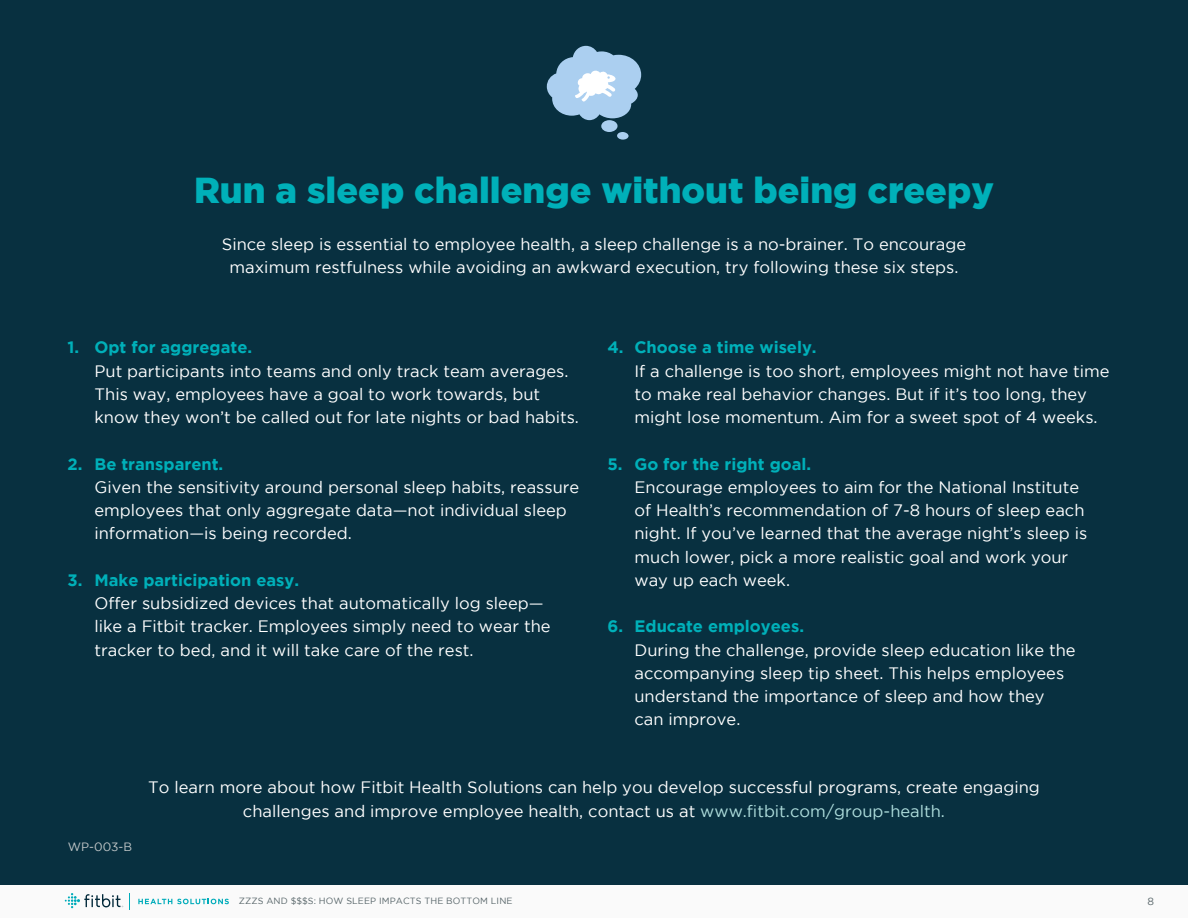
<style>
.page{position:relative;width:1188px;height:918px;background:#fff}
.page>*{position:absolute;margin:0;border:0;box-sizing:border-box;transform-origin:0 0}
.t1{font:900 36px "Gotham";color:#00b0b9}
.t2{font:16.5px/23.2px "Gotham";color:#fff}
.t3{font:700 16.5px "Gotham";color:#00b0b9}
.t4{font:12px "Gotham";color:#c3c8c9}
.t5{font:10.5px "Gotham";color:#576569}
.t6{font:9px "Gotham";letter-spacing:.015em;color:#576569}
.s1{color:#afdedd}
</style>
<div class="page">
<div style="left:0;top:884px;width:1188px;height:34px;background:#fafafa"></div>
<svg style="left:138px;top:899px;width:91px;height:5px"></svg>
<svg style="left:65px;top:893px;width:58px;height:15px"></svg>
<div style="left:0;top:0;width:1188px;height:884px;background:#083040"></div>
<svg style="left:547px;top:46px;width:94px;height:94px"></svg>
<h1 class="t1" style="left:194px;top:170px;width:801px">Run a sleep challenge without being creepy</h1>
<p class="t2" style="left:222px;top:232px;width:746px;text-align:center">Since sleep is essential to employee health, a sleep challenge is a no-brainer. To encourage maximum restfulness while avoiding an awkward execution, try following these six steps.</p>
<p class="t3" style="left:68px;top:338px;width:186px">1. Opt for aggregate.</p>
<p class="t2" style="left:94px;top:359px;width:486px">Put participants into teams and only track team averages.<br>This way, employees have a goal to work towards, but know they won’t be called out for late nights or bad habits.</p>
<p class="t3" style="left:68px;top:454px;width:157px">2. Be transparent.</p>
<p class="t2" style="left:94px;top:475px;width:486px">Given the sensitivity around personal sleep habits, reassure employees that only aggregate data—not individual sleep information—is being recorded.</p>
<p class="t3" style="left:68px;top:571px;width:233px">3. Make participation easy.</p>
<p class="t2" style="left:94px;top:592px;width:458px">Offer subsidized devices that automatically log sleep— like a Fitbit tracker. Employees simply need to wear the tracker to bed, and it will take care of the rest.</p>
<p class="t3" style="left:607px;top:338px;width:211px">4. Choose a time wisely.</p>
<p class="t2" style="left:634px;top:359px;width:477px">If a challenge is too short, employees might not have time to make real behavior changes. But if it’s too long, they might lose momentum. Aim for a sweet spot of 4 weeks.</p>
<p class="t3" style="left:607px;top:454px;width:205px">5. Go for the right goal.</p>
<p class="t2" style="left:634px;top:475px;width:454px">Encourage employees to aim for the National Institute of Health’s recommendation of 7-8 hours of sleep each night. If you’ve learned that the average night’s sleep is much lower, pick a more realistic goal and work your way up each week.</p>
<p class="t3" style="left:607px;top:617px;width:198px">6. Educate employees.</p>
<p class="t2" style="left:634px;top:638px;width:443px">During the challenge, provide sleep education like the accompanying sleep tip sheet. This helps employees understand the importance of sleep and how they can improve.</p>
<p class="t4" style="left:68px;top:840px;width:66px">WP-003-B</p>
<p class="t2" style="left:148px;top:776px;width:893px;text-align:center">To learn more about how Fitbit Health Solutions can help you develop successful programs, create engaging challenges and improve employee health, contact us at <span class="s1">www.fitbit.com/group-health.</span></p>
<p class="t6" style="left:239px;top:896px;width:275px">ZZZS AND $$$S: HOW SLEEP IMPACTS THE BOTTOM LINE</p>
<p class="t5" style="left:1148px;top:895px;width:8px">8</p>
</div>
